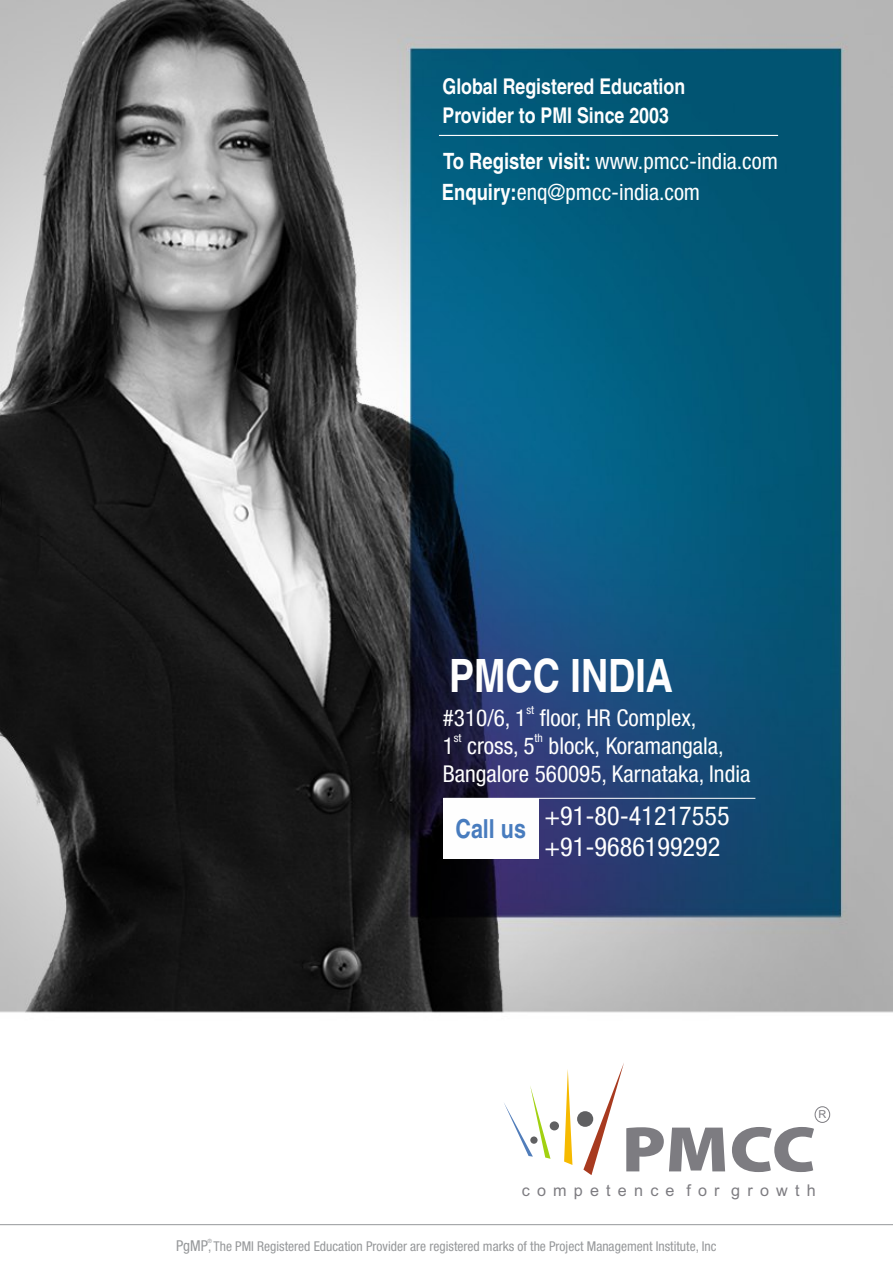
<style>
.page{position:relative;width:893px;height:1263px;background:#fff}
.page>*{position:absolute;margin:0;border:0;box-sizing:border-box;transform-origin:0 0}
.t1{font:900 64.95px "Myriad Pro";color:#7d7c81;scale:1.13 1}
.t2{font:700 condensed 45.9px "Helvetica";color:#fefefe}
.t3{font:condensed 26.25px "Helvetica 57";color:#fefefe}
.t4{font:700 condensed 26.25px "Helvetica";color:#487cbe}
.t5{font:condensed 23.25px/27.9px "Helvetica 57";color:#fefefe}
.t6{font:condensed 22.5px/30.6px "Helvetica 57";color:#fefefe}
.t7{font:700 condensed 21.6px/29.1px "Helvetica";color:#fefefe}
.t8{font:16.2px "Arial";letter-spacing:.445em;color:#7d7c81}
.t9{font:condensed 13.5px "Helvetica 57";color:#96989a}
.t10{font:condensed 11.55px "Helvetica 57";color:#fefefe}
.t11{font:10.95px "Arial";color:#7d7c81}
.t12{font:condensed 5.85px "Helvetica 57";color:#96989a}
.s1{font-family:"Helvetica";font-weight:700}
.s2{font-size:15px}
</style>
<div class="page">
<svg style="left:583px;top:1063px;width:41px;height:112px"></svg>
<svg style="left:564px;top:1069px;width:8px;height:96px"></svg>
<svg style="left:504px;top:1086px;width:46px;height:73px"></svg>
<div style="left:530px;top:1136px;width:8px;height:8px;background:#606062;border-radius:50%"></div>
<div style="left:550px;top:1121px;width:9px;height:9px;background:#606062;border-radius:50%"></div>
<div style="left:577px;top:1111px;width:16px;height:16px;background:#606062;border-radius:50%"></div>
<div style="left:815px;top:1106px;width:15px;height:17px;border:1px solid #7d7c81;border-radius:50%"></div>
<img style="left:0;top:0;width:893px;height:1013px">
<hr style="left:439px;top:135px;width:339px;height:1px;background:#fefefe">
<div style="left:443px;top:798px;width:95px;height:61px;background:#fefefe"></div>
<hr style="left:443px;top:798px;width:312px;height:1px;background:#fefefe">
<svg style="left:0;top:1224px;width:893px;height:2px;background:#c9cbcc"></svg>
<h3 class="t7" style="left:442px;top:74px;width:244px">Global Registered Education<br>Provider to PMI Since 2003</h3>
<h3 class="t6" style="left:442px;top:148px;width:338px"><span class="s1">To Register visit:</span> www.pmcc-india.com<br><span class="s1">Enquiry:</span>enq@pmcc-india.com</h3>
<h2 class="t2" style="left:449px;top:658px;width:226px">PMCC INDIA</h2>
<p class="t10" style="left:526px;top:706px;width:9px">st</p>
<h3 class="t5" style="left:443px;top:706px;width:255px">#310/6, 1 floor, HR Complex,</h3>
<p class="t10" style="left:454px;top:734px;width:9px">st</p>
<p class="t10" style="left:535px;top:734px;width:10px">th</p>
<h3 class="t5" style="left:443px;top:733px;width:309px">1 cross, 5 block, Koramangala,<br>Bangalore 560095, Karnataka, India</h3>
<h3 class="t4" style="left:455px;top:819px;width:72px">Call us</h3>
<h3 class="t3" style="left:544px;top:807px;width:187px">+91-80-41217555</h3>
<h3 class="t3" style="left:544px;top:837px;width:177px">+91-9686199292</h3>
<p class="t11" style="left:818px;top:1110px;width:9px">R</p>
<h1 class="t1" style="left:622px;top:1123px;width:173px">PMCC</h1>
<p class="t8" style="left:522px;top:1184px;width:296px">competence for growth</p>
<p class="t12" style="left:207px;top:1239px;width:6px">®</p>
<p class="t9" style="left:176px;top:1241px;width:542px"><span class="s2">PgMP</span>, The PMI Registered Education Provider are registered marks of the Project Management Institute, Inc</p>
</div>
